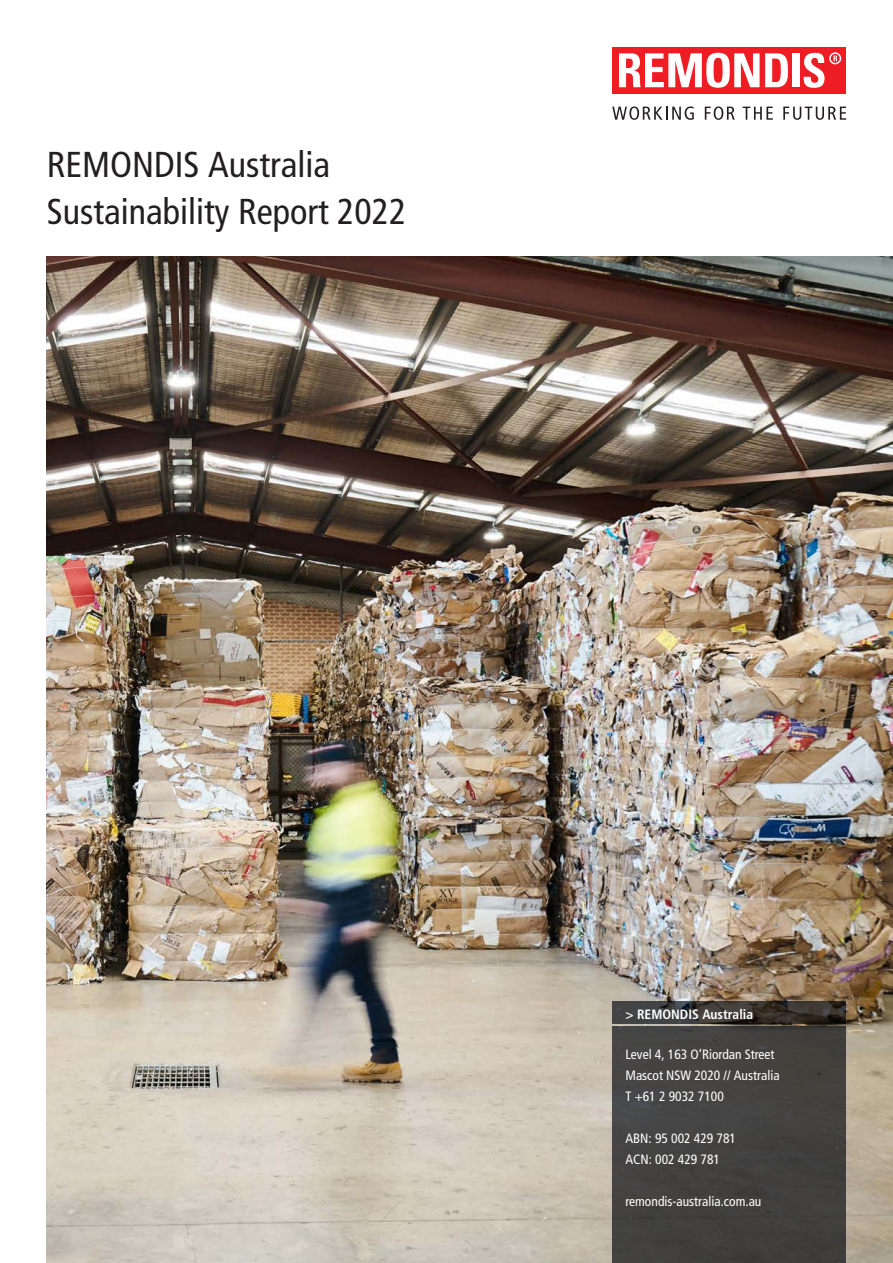
<style>
.page{position:relative;width:893px;height:1263px;background:#fff}
.page>*{position:absolute;margin:0;border:0;box-sizing:border-box;transform-origin:0 0}
.t1{font:36px/47.2px "Frutiger LT 57 Cn";color:#231f20}
.t2{font:13.5px "Frutiger LT 57 Cn";color:#fff}
.t3{font:13.5px "Frutiger LT 67 Bd Cn";color:#fff}
</style>
<div class="page">
<div style="left:612px;top:47px;width:234px;height:47px;background:#ee1d23"></div>
<svg style="left:829px;top:52px;width:12px;height:12px"></svg>
<svg style="left:831px;top:54px;width:9px;height:9px"></svg>
<svg style="left:833px;top:56px;width:4px;height:5px"></svg>
<svg style="left:619px;top:53px;width:169px;height:35px"></svg>
<div style="left:792px;top:53px;width:8px;height:34px;background:#fff"></div>
<svg style="left:803px;top:53px;width:22px;height:35px"></svg>
<svg style="left:612px;top:106px;width:82px;height:14px"></svg>
<svg style="left:705px;top:106px;width:30px;height:14px"></svg>
<svg style="left:743px;top:107px;width:30px;height:13px"></svg>
<svg style="left:783px;top:107px;width:63px;height:13px"></svg>
<img style="left:47px;top:256px;width:846px;height:1007px">
<div style="left:612px;top:1026px;width:234px;height:237px;background:#434240"></div>
<svg style="left:612px;top:1001px;width:234px;height:23px;background:#383532"></svg>
<p class="t1" style="left:47px;top:141px;width:361px">REMONDIS Australia<br>Sustainability Report 2022</p>
<p class="t3" style="left:625px;top:1006px;width:129px">&gt; REMONDIS Australia</p>
<p class="t2" style="left:625px;top:1047px;width:151px">Level 4, 163 O’Riordan Street</p>
<p class="t2" style="left:625px;top:1068px;width:156px">Mascot NSW 2020 // Australia</p>
<p class="t2" style="left:625px;top:1089px;width:100px">T +61 2 9032 7100</p>
<p class="t2" style="left:625px;top:1131px;width:112px">ABN: 95 002 429 781</p>
<p class="t2" style="left:625px;top:1152px;width:96px">ACN: 002 429 781</p>
<p class="t2" style="left:625px;top:1194px;width:137px">remondis-australia.com.au</p>
</div>
